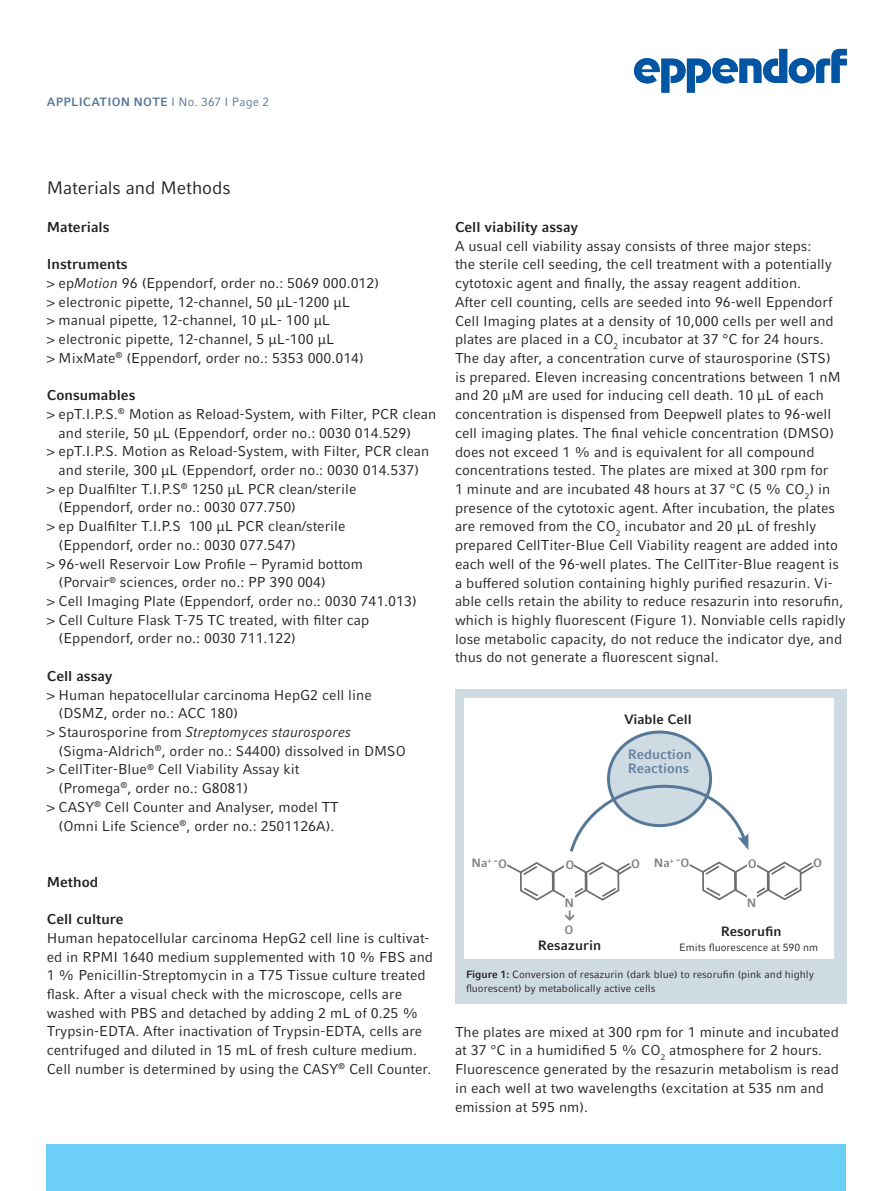
<style>
.page{position:relative;width:893px;height:1191px;background:#fff}
.page>*{position:absolute;margin:0;border:0;box-sizing:border-box;transform-origin:0 0}
.t1{font:18px "Compatil Factfor Eppendorf";letter-spacing:-.005em;color:#231f20}
.t2{font:14.25px/18.8px "Compatil Factfor Eppendorf";color:#231f20}
.t3{font:700 14.25px "Compatil Factfor Eppendorf";color:#231f20}
.t4{font:italic 14.25px "Compatil Factfor Eppendorf";color:#231f20}
.t5{font:700 13.5px "Compatil Factfor Eppendorf";color:#231f20}
.t6{font:700 13.5px/13.5px "Compatil Factfor Eppendorf";color:#6481a0}
.t7{font:700 12.15px "Compatil Factfor Eppendorf";color:#808285}
.t8{font:700 12px "Compatil Factfor Eppendorf";letter-spacing:.015em;color:#567898}
.t9{font:10.5px/13.5px "Compatil Factfor Eppendorf";color:#231f20}
.s1{font-weight:400}
.s2{font-weight:700}
.s3{font-style:italic}
.s4{font-style:normal}
</style>
<div class="page">
<div style="left:47px;top:1144px;width:799px;height:47px;background:#6bcff6"></div>
<div style="left:455px;top:689px;width:391px;height:314px;background:#cfdbe2"></div>
<svg style="left:634px;top:49px;width:213px;height:44px"></svg>
<div style="left:464px;top:698px;width:369px;height:261px;background:#fff"></div>
<div style="left:608px;top:732px;width:103px;height:93px;background:#cfdbe2;border-radius:50%"></div>
<svg style="left:507px;top:759px;width:307px;height:142px"></svg>
<p class="t8" style="left:47px;top:95px;width:224px">APPLICATION NOTE <span class="s1">I No. 367 I Page 2</span></p>
<p class="t1" style="left:47px;top:177px;width:185px">Materials and Methods</p>
<p class="t3" style="left:47px;top:218px;width:64px">Materials</p>
<p class="t2" style="left:47px;top:255px;width:334px"><span class="s2">Instruments<br></span>&gt; ep<span class="s3">Motion</span> 96 (Eppendorf, order no.: 5069 000.012) &gt; electronic pipette, 12-channel, 50 µL-1200 µL<br>&gt; manual pipette, 12-channel, 10 µL- 100 µL<br>&gt; electronic pipette, 12-channel, 5 µL-100 µL<br>&gt; MixMate<sup>®</sup> (Eppendorf, order no.: 5353 000.014)</p>
<p class="t3" style="left:47px;top:387px;width:90px">Consumables</p>
<p class="t2" style="left:47px;top:404px;width:391px">&gt; epT.I.P.S.<sup>®</sup> Motion as Reload-System, with Filter, PCR clean</p>
<p class="t2" style="left:59px;top:423px;width:354px">and sterile, 50 µL (Eppendorf, order no.: 0030 014.529)</p>
<p class="t2" style="left:47px;top:442px;width:384px">&gt; epT.I.P.S. Motion as Reload-System, with Filter, PCR clean</p>
<p class="t2" style="left:59px;top:461px;width:362px">and sterile, 300 µL (Eppendorf, order no.: 0030 014.537)</p>
<p class="t2" style="left:47px;top:479px;width:311px">&gt; ep Dualfilter T.I.P.S<sup>®</sup> 1250 µL PCR clean/sterile</p>
<p class="t2" style="left:59px;top:498px;width:239px">(Eppendorf, order no.: 0030 077.750)</p>
<p class="t2" style="left:47px;top:517px;width:300px">&gt; ep Dualfilter T.I.P.S 100 µL PCR clean/sterile</p>
<p class="t2" style="left:59px;top:535px;width:239px">(Eppendorf, order no.: 0030 077.547)</p>
<p class="t2" style="left:47px;top:554px;width:318px">&gt; 96-well Reservoir Low Profile – Pyramid bottom</p>
<p class="t2" style="left:59px;top:573px;width:269px">(Porvair<sup>®</sup> sciences, order no.: PP 390 004)</p>
<p class="t2" style="left:47px;top:592px;width:372px">&gt; Cell Imaging Plate (Eppendorf, order no.: 0030 741.013)</p>
<p class="t2" style="left:47px;top:610px;width:324px">&gt; Cell Culture Flask T-75 TC treated, with filter cap</p>
<p class="t2" style="left:59px;top:629px;width:239px">(Eppendorf, order no.: 0030 711.122)</p>
<p class="t3" style="left:47px;top:667px;width:67px">Cell assay</p>
<p class="t2" style="left:47px;top:685px;width:326px">&gt; Human hepatocellular carcinoma HepG2 cell line</p>
<p class="t2" style="left:59px;top:704px;width:181px">(DSMZ, order no.: ACC 180)</p>
<p class="t4" style="left:47px;top:724px;width:306px"><span class="s4">&gt; Staurosporine from</span> Streptomyces staurospores</p>
<p class="t2" style="left:59px;top:741px;width:349px">(Sigma-Aldrich<sup>®</sup>, order no.: S4400) dissolved in DMSO</p>
<p class="t2" style="left:47px;top:760px;width:254px">&gt; CellTiter-Blue<sup>®</sup> Cell Viability Assay kit</p>
<p class="t2" style="left:59px;top:779px;width:191px">(Promega<sup>®</sup>, order no.: G8081)</p>
<p class="t2" style="left:47px;top:797px;width:294px">&gt; CASY<sup>®</sup> Cell Counter and Analyser, model TT</p>
<p class="t2" style="left:59px;top:816px;width:277px">(Omni Life Science<sup>®</sup>, order no.: 2501126A).</p>
<p class="t3" style="left:47px;top:873px;width:53px">Method</p>
<p class="t3" style="left:47px;top:910px;width:78px">Cell culture</p>
<p class="t2" style="left:47px;top:928px;width:388px">Human hepatocellular carcinoma HepG2 cell line is cultivat&shy;ed in RPMI 1640 medium supplemented with 10 % FBS and 1 % Penicillin-Streptomycin in a T75 Tissue culture treated flask. After a visual check with the microscope, cells are washed with PBS and detached by adding 2 mL of 0.25 % Trypsin-EDTA. After inactivation of Trypsin-EDTA, cells are centrifuged and diluted in 15 mL of fresh culture medium.<br>Cell number is determined by using the CASY<sup>®</sup> Cell Counter.</p>
<p class="t3" style="left:455px;top:219px;width:125px">Cell viability assay</p>
<p class="t2" style="left:455px;top:236px;width:392px">A usual cell viability assay consists of three major steps:<br>the sterile cell seeding, the cell treatment with a potentially cytotoxic agent and finally, the assay reagent addition.<br>After cell counting, cells are seeded into 96-well Eppendorf Cell Imaging plates at a density of 10,000 cells per well and plates are placed in a CO<sub>2</sub> incubator at 37 °C for 24 hours.<br>The day after, a concentration curve of staurosporine (STS)<br>is prepared. Eleven increasing concentrations between 1 nM and 20 µM are used for inducing cell death. 10 µL of each concentration is dispensed from Deepwell plates to 96-well cell imaging plates. The final vehicle concentration (DMSO) does not exceed 1 % and is equivalent for all compound concentrations tested. The plates are mixed at 300 rpm for<br>1 minute and are incubated 48 hours at 37 °C (5 % CO<sub>2</sub>) in presence of the cytotoxic agent. After incubation, the plates are removed from the CO<sub>2</sub> incubator and 20 µL of freshly prepared CellTiter-Blue Cell Viability reagent are added into each well of the 96-well plates. The CellTiter-Blue reagent is a buffered solution containing highly purified resazurin. Vi&shy;able cells retain the ability to reduce resazurin into resorufin, which is highly fluorescent (Figure 1). Nonviable cells rapidly lose metabolic capacity, do not reduce the indicator dye, and thus do not generate a fluorescent signal.</p>
<p class="t5" style="left:624px;top:711px;width:69px">Viable Cell</p>
<p class="t6" style="left:628px;top:748px;width:66px">Reduction<br>Reactions</p>
<p class="t7" style="left:472px;top:855px;width:37px">Na<sup>+</sup> -O</p>
<p class="t7" style="left:565px;top:857px;width:10px">O</p>
<p class="t7" style="left:631px;top:856px;width:10px">O</p>
<p class="t7" style="left:564px;top:896px;width:11px">N</p>
<p class="t7" style="left:564px;top:923px;width:10px">O</p>
<p class="t5" style="left:538px;top:937px;width:65px">Resazurin</p>
<p class="t7" style="left:654px;top:855px;width:37px">Na<sup>+</sup> -O</p>
<p class="t7" style="left:748px;top:856px;width:10px">O</p>
<p class="t7" style="left:813px;top:855px;width:10px">O</p>
<p class="t7" style="left:747px;top:895px;width:11px">N</p>
<p class="t5" style="left:721px;top:923px;width:62px">Resorufin</p>
<p class="t9" style="left:679px;top:940px;width:140px">Emits fluorescence at 590 nm</p>
<p class="t9" style="left:466px;top:967px;width:350px"><span class="s2">Figure 1:</span> Conversion of resazurin (dark blue) to resorufin (pink and highly fluorescent) by metabolically active cells</p>
<p class="t2" style="left:455px;top:1022px;width:386px">The plates are mixed at 300 rpm for 1 minute and incubated at 37 °C in a humidified 5 % CO<sub>2</sub> atmosphere for 2 hours.<br>Fluorescence generated by the resazurin metabolism is read in each well at two wavelengths (excitation at 535 nm and emission at 595 nm).</p>
</div>
